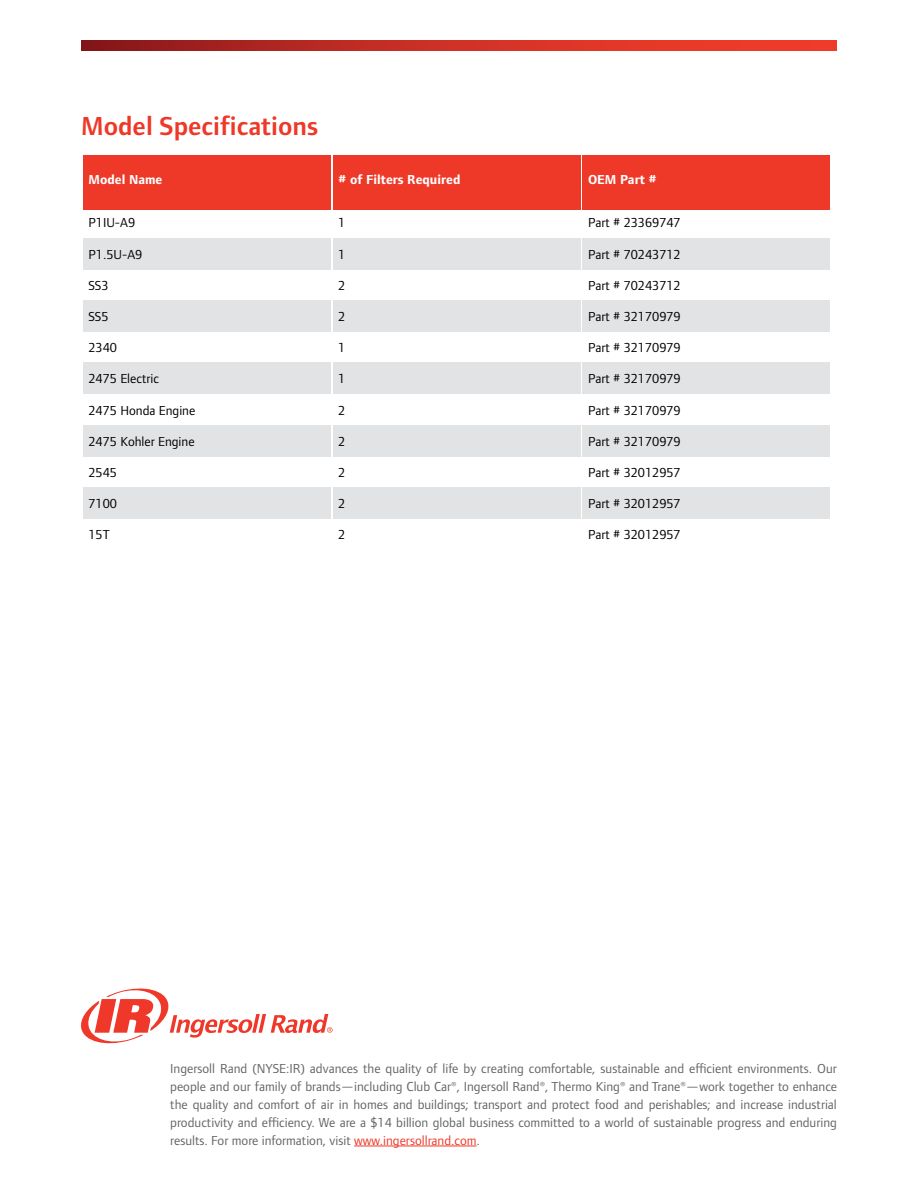
<style>
.page{position:relative;width:918px;height:1188px;background:#fff}
.page>*{position:absolute;margin:0;border:0;box-sizing:border-box;transform-origin:0 0}
.t1{font:600 27px "Foundry Form Sans";color:#ee3828}
.t2{font:13.5px/18px "Foundry Form Sans";color:#636466;text-align:justify}
.t3{font:13.5px "Foundry Form Sans";color:#000}
.t4{font:700 13.5px "Foundry Form Sans";color:#fff}
.s1{color:#ef3829}
</style>
<div class="page">
<svg style="left:81px;top:40px;width:756px;height:11px;background:#c72e24"></svg>
<div style="left:83px;top:155px;width:248px;height:54px;background:#ee3828"></div>
<div style="left:333px;top:155px;width:247px;height:54px;background:#ee3828"></div>
<div style="left:583px;top:155px;width:247px;height:54px;background:#ee3828"></div>
<div style="left:83px;top:238px;width:248px;height:31px;background:#e2e3e5"></div>
<div style="left:333px;top:238px;width:247px;height:31px;background:#e2e3e5"></div>
<div style="left:583px;top:238px;width:247px;height:31px;background:#e2e3e5"></div>
<div style="left:83px;top:300px;width:248px;height:31px;background:#e2e3e5"></div>
<div style="left:333px;top:300px;width:247px;height:31px;background:#e2e3e5"></div>
<div style="left:583px;top:300px;width:247px;height:31px;background:#e2e3e5"></div>
<div style="left:83px;top:363px;width:248px;height:31px;background:#e2e3e5"></div>
<div style="left:333px;top:363px;width:247px;height:31px;background:#e2e3e5"></div>
<div style="left:583px;top:363px;width:247px;height:31px;background:#e2e3e5"></div>
<div style="left:83px;top:425px;width:248px;height:31px;background:#e2e3e5"></div>
<div style="left:333px;top:425px;width:247px;height:31px;background:#e2e3e5"></div>
<div style="left:583px;top:425px;width:247px;height:31px;background:#e2e3e5"></div>
<div style="left:83px;top:487px;width:248px;height:32px;background:#e2e3e5"></div>
<div style="left:333px;top:487px;width:247px;height:32px;background:#e2e3e5"></div>
<div style="left:583px;top:487px;width:247px;height:32px;background:#e2e3e5"></div>
<hr style="left:354px;top:1146px;width:123px;height:1px;background:#ef3829">
<svg style="left:81px;top:988px;width:252px;height:56px"></svg>
<h1 class="t1" style="left:81px;top:111px;width:239px">Model Specifications</h1>
<p class="t4" style="left:88px;top:172px;width:75px">Model Name</p>
<p class="t4" style="left:338px;top:172px;width:124px"># of Filters Required</p>
<p class="t4" style="left:588px;top:172px;width:70px">OEM Part #</p>
<p class="t3" style="left:88px;top:215px;width:48px">P1IU-A9</p>
<p class="t3" style="left:338px;top:215px;width:9px">1</p>
<p class="t3" style="left:588px;top:215px;width:94px">Part # 23369747</p>
<p class="t3" style="left:88px;top:247px;width:55px">P1.5U-A9</p>
<p class="t3" style="left:338px;top:247px;width:9px">1</p>
<p class="t3" style="left:588px;top:247px;width:94px">Part # 70243712</p>
<p class="t3" style="left:88px;top:278px;width:22px">SS3</p>
<p class="t3" style="left:338px;top:278px;width:9px">2</p>
<p class="t3" style="left:588px;top:278px;width:94px">Part # 70243712</p>
<p class="t3" style="left:88px;top:309px;width:22px">SS5</p>
<p class="t3" style="left:338px;top:309px;width:9px">2</p>
<p class="t3" style="left:588px;top:309px;width:94px">Part # 32170979</p>
<p class="t3" style="left:88px;top:340px;width:30px">2340</p>
<p class="t3" style="left:338px;top:340px;width:9px">1</p>
<p class="t3" style="left:588px;top:340px;width:94px">Part # 32170979</p>
<p class="t3" style="left:88px;top:371px;width:72px">2475 Electric</p>
<p class="t3" style="left:338px;top:371px;width:9px">1</p>
<p class="t3" style="left:588px;top:371px;width:94px">Part # 32170979</p>
<p class="t3" style="left:88px;top:402px;width:108px">2475 Honda Engine</p>
<p class="t3" style="left:338px;top:402px;width:9px">2</p>
<p class="t3" style="left:588px;top:402px;width:94px">Part # 32170979</p>
<p class="t3" style="left:88px;top:434px;width:108px">2475 Kohler Engine</p>
<p class="t3" style="left:338px;top:434px;width:9px">2</p>
<p class="t3" style="left:588px;top:434px;width:94px">Part # 32170979</p>
<p class="t3" style="left:88px;top:465px;width:30px">2545</p>
<p class="t3" style="left:338px;top:465px;width:9px">2</p>
<p class="t3" style="left:588px;top:465px;width:94px">Part # 32012957</p>
<p class="t3" style="left:88px;top:496px;width:30px">7100</p>
<p class="t3" style="left:338px;top:496px;width:9px">2</p>
<p class="t3" style="left:588px;top:496px;width:94px">Part # 32012957</p>
<p class="t3" style="left:88px;top:527px;width:23px">15T</p>
<p class="t3" style="left:338px;top:527px;width:9px">2</p>
<p class="t3" style="left:588px;top:527px;width:94px">Part # 32012957</p>
<p class="t2" style="left:170px;top:1059px;width:668px">Ingersoll Rand (NYSE:IR) advances the quality of life by creating comfortable, sustainable and efficient environments. Our people and our family of brands—including Club Car®, Ingersoll Rand®, Thermo King® and Trane®—work together to enhance the quality and comfort of air in homes and buildings; transport and protect food and perishables; and increase industrial productivity and efficiency. We are a $14 billion global business committed to a world of sustainable progress and enduring results. For more information, visit <span class="s1">www.ingersollrand.com</span>.</p>
</div>
